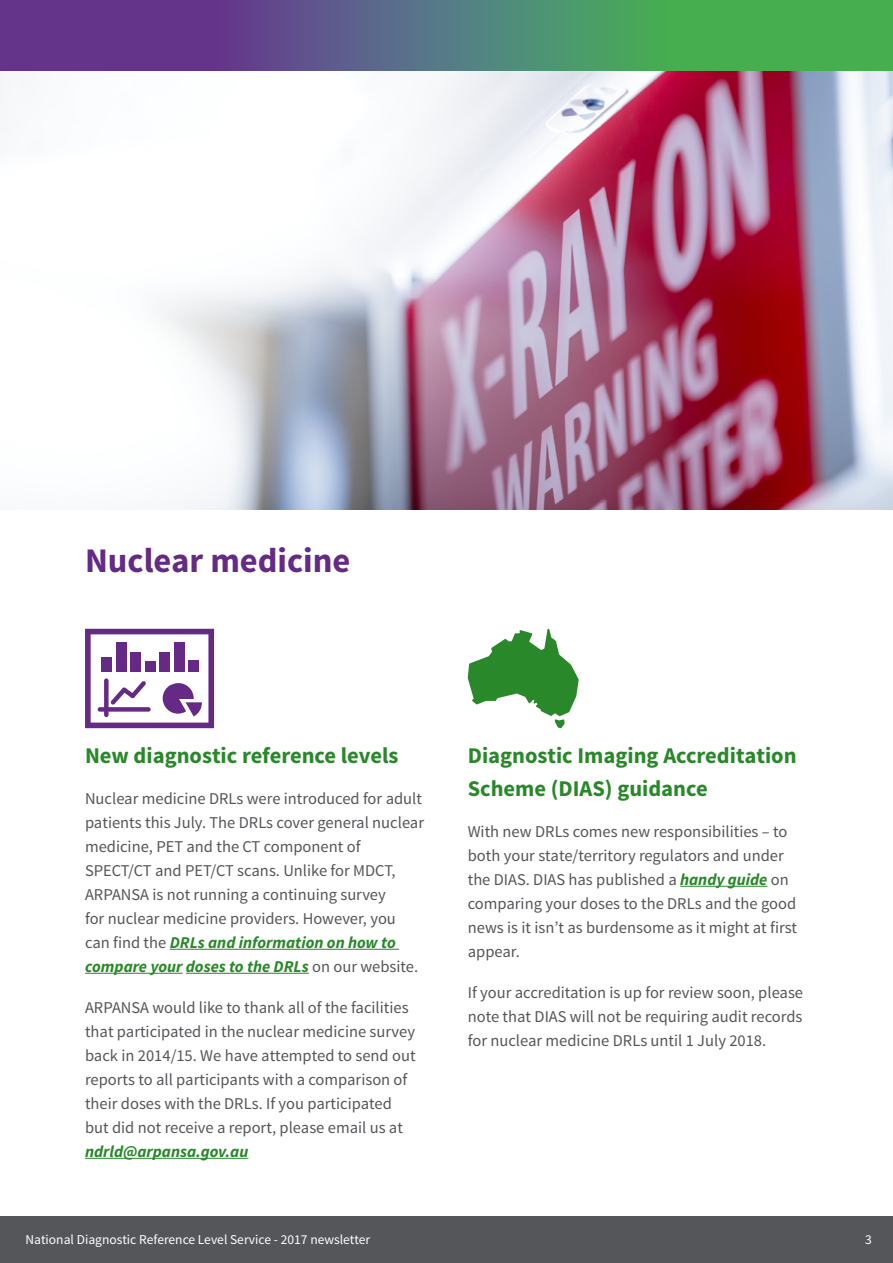
<style>
.page{position:relative;width:893px;height:1263px;background:#fff}
.page>*{position:absolute;margin:0;border:0;box-sizing:border-box;transform-origin:0 0}
.Paragraph{font:700 34.5px "Source Sans Pro";color:#642a85}
.Paragraph-2{font:700 22.5px/33px "Source Sans Pro";color:#298829}
.Paragraph-3{font:16.5px/24px "Source Sans Pro";color:#55565a}
.t1{font:13.5px "Source Sans Pro";color:#fff}
.s1{font-weight:700;font-style:italic;color:#298829}
</style>
<div class="page">
<img style="left:0;top:70px;width:893px;height:439px">
<div style="left:0;top:1216px;width:893px;height:47px;background:#55565a"></div>
<svg style="left:0;top:0;width:893px;height:70px"></svg>
<hr style="left:170px;top:949px;width:229px;height:1px;background:#298829">
<hr style="left:85px;top:973px;width:98px;height:1px;background:#298829">
<hr style="left:186px;top:973px;width:123px;height:1px;background:#298829">
<hr style="left:85px;top:1158px;width:163px;height:1px;background:#298829">
<hr style="left:680px;top:886px;width:87px;height:1px;background:#298829">
<svg style="left:85px;top:629px;width:129px;height:99px"></svg>
<svg style="left:468px;top:629px;width:111px;height:99px"></svg>
<p class="Paragraph" style="left:85px;top:538px;width:267px">Nuclear medicine</p>
<p class="Paragraph-2" style="left:85px;top:739px;width:315px">New diagnostic reference levels</p>
<p class="Paragraph-3" style="left:85px;top:786px;width:341px">Nuclear medicine DRLs were introduced for adult patients this July. The DRLs cover general nuclear medicine, PET and the CT component of SPECT/CT and PET/CT scans. Unlike for MDCT, ARPANSA is not running a continuing survey<br>for nuclear medicine providers. However, you can find the <span class="s1">DRLs and information on how to compare your doses to the DRLs</span> on our website.</p>
<p class="Paragraph-3" style="left:85px;top:995px;width:332px">ARPANSA would like to thank all of the facilities that participated in the nuclear medicine survey back in 2014/15. We have attempted to send out reports to all participants with a comparison of their doses with the DRLs. If you participated but did not receive a report, please email us at <span class="s1">ndrld@arpansa.gov.au</span></p>
<p class="Paragraph-2" style="left:468px;top:739px;width:330px">Diagnostic Imaging Accreditation<br>Scheme (DIAS) guidance</p>
<p class="Paragraph-3" style="left:468px;top:819px;width:331px">With new DRLs comes new responsibilities – to both your state/territory regulators and under the DIAS. DIAS has published a <span class="s1">handy guide</span> on comparing your doses to the DRLs and the good news is it isn’t as burdensome as it might at first appear.</p>
<p class="Paragraph-3" style="left:468px;top:980px;width:337px;text-align:justify">If your accreditation is up for review soon, please note that DIAS will not be requiring audit records for nuclear medicine DRLs until 1 July 2018.</p>
<p class="t1" style="left:26px;top:1231px;width:346px">National Diagnostic Reference Level Service - 2017 newsletter</p>
<p class="t1" style="left:865px;top:1231px;width:8px">3</p>
</div>
